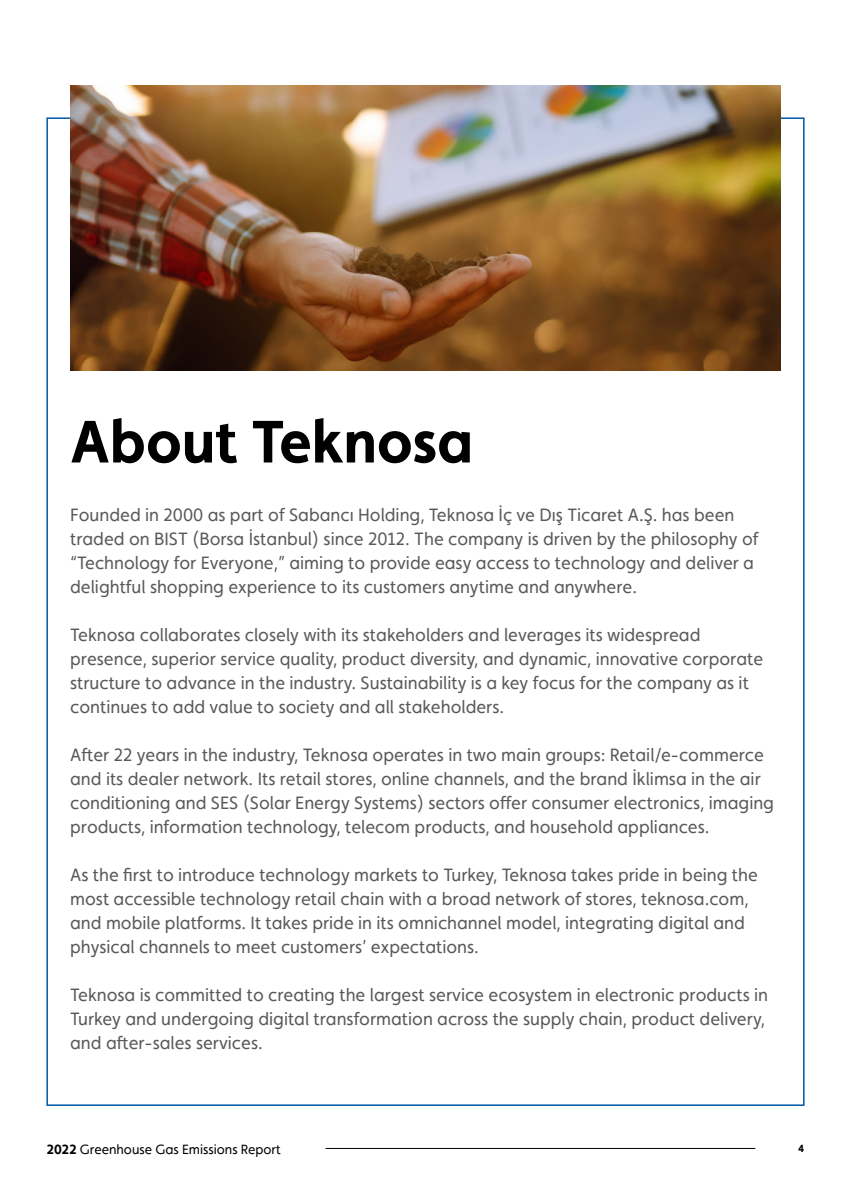
<style>
.page{position:relative;width:851px;height:1191px;background:#fff}
.page>*{position:absolute;margin:0;border:0;box-sizing:border-box;transform-origin:0 0}
.t1{font:700 60px "Faricy New";color:#000}
.t2{font:18px/24px "Faricy New";color:#58595b}
.t3{font:13.5px "Faricy New";color:#000}
.t4{font:700 10.5px "Faricy New";color:#000}
.s1{font-weight:700}
</style>
<div class="page">
<hr style="left:325px;top:1148px;width:430px;height:1px;background:#000">
<img style="left:70px;top:85px;width:710px;height:285px">
<h1 class="t1" style="left:70px;top:405px;width:404px">About Teknosa</h1>
<p class="t2" style="left:70px;top:503px;width:689px">Founded in 2000 as part of Sabancı Holding, Teknosa İç ve Dış Ticaret A.Ş. has been traded on BIST (Borsa İstanbul) since 2012. The company is driven by the philosophy of “Technology for Everyone,” aiming to provide easy access to technology and deliver a delightful shopping experience to its customers anytime and anywhere.</p>
<p class="t2" style="left:70px;top:623px;width:694px">Teknosa collaborates closely with its stakeholders and leverages its widespread presence, superior service quality, product diversity, and dynamic, innovative corporate structure to advance in the industry. Sustainability is a key focus for the company as it continues to add value to society and all stakeholders.</p>
<p class="t2" style="left:70px;top:743px;width:705px">After 22 years in the industry, Teknosa operates in two main groups: Retail/e-commerce and its dealer network. Its retail stores, online channels, and the brand İklimsa in the air conditioning and SES (Solar Energy Systems) sectors offer consumer electronics, imaging products, information technology, telecom products, and household appliances.</p>
<p class="t2" style="left:70px;top:863px;width:689px">As the first to introduce technology markets to Turkey, Teknosa takes pride in being the most accessible technology retail chain with a broad network of stores, teknosa.com, and mobile platforms. It takes pride in its omnichannel model, integrating digital and physical channels to meet customers’ expectations.</p>
<p class="t2" style="left:70px;top:983px;width:699px">Teknosa is committed to creating the largest service ecosystem in electronic products in<br>Turkey and undergoing digital transformation across the supply chain, product delivery, and after-sales services.</p>
<p class="t3" style="left:47px;top:1141px;width:235px"><span class="s1">2022</span> Greenhouse Gas Emissions Report</p>
<p class="t4" style="left:798px;top:1142px;width:8px">4</p>
</div>
